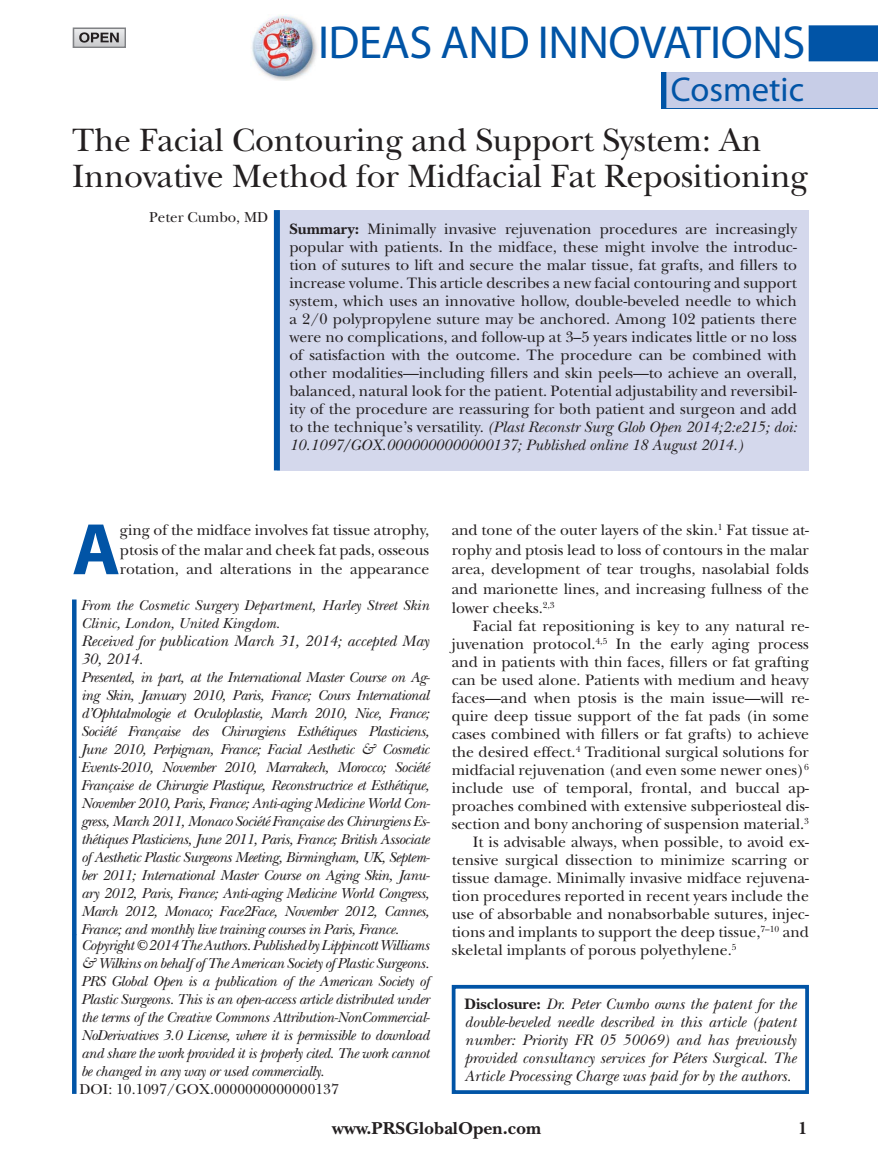
<style>
.page{position:relative;width:878px;height:1175px;background:#fff}
.page>*{position:absolute;margin:0;border:0;box-sizing:border-box;transform-origin:0 0}
.t1{font:700 73.65px "Myriad Pro";color:#0154a6}
.t2{font:46.5px "Myriad Pro";letter-spacing:-.01em;color:#0154a6}
.t3{font:34.5px "Myriad Pro";color:#0154a6}
.t4{font:33.75px/36px "New Baskerville";letter-spacing:-.005em;color:#231f20}
.t5{font:700 18px "New Baskerville";color:#231f20}
.t6{font:15.75px/18px "New Baskerville";color:#231f20;text-align:justify}
.t7{font:italic 15.75px/18px "New Baskerville";color:#231f20}
.t8{font:italic 15px/18px "New Baskerville";letter-spacing:-.025em;color:#231f20;text-align:justify}
.t9{font:italic 15px/18px "New Baskerville";color:#231f20}
.t10{font:15px "New Baskerville";color:#231f20}
.t11{font:9.15px "New Baskerville";color:#231f20}
.s1{font-weight:700}
.s2{font-style:italic}
.s3{font-weight:700;font-style:normal}
</style>
<div class="page">
<img style="left:252px;top:16px;width:65px;height:65px">
<div style="left:73px;top:28px;width:52px;height:20px;border:2px solid #808285"></div>
<svg style="left:79px;top:32px;width:40px;height:11px"></svg>
<hr style="left:72px;top:934px;width:4px;height:159px;background:#0154a6">
<hr style="left:72px;top:599px;width:4px;height:336px;background:#0154a6">
<div style="left:277px;top:210px;width:531px;height:260px;background:#d4d8ec"></div>
<div style="left:274px;top:210px;width:6px;height:260px;background:#0154a6"></div>
<div style="left:452px;top:985px;width:356px;height:109px;border:4px solid #0154a6"></div>
<div style="left:666px;top:72px;width:212px;height:36px;background:#c7cde7"></div>
<div style="left:808px;top:25px;width:69px;height:36px;background:#0154a6"></div>
<h2 class="t2" style="left:318px;top:14px;width:489px">IDEAS AND INNOVATIONS</h2>
<h3 class="t3" style="left:670px;top:68px;width:135px">COSMETIC</h3>
<h3 class="t4" style="left:72px;top:122px;width:737px">The Facial Contouring and Support System: An<br>Innovative Method for Midfacial Fat Repositioning</h3>
<p class="t10" style="left:149px;top:209px;width:121px">Peter Cumbo, MD</p>
<p class="t6" style="left:289px;top:220px;width:509px"><span class="s1">Summary:</span> Minimally invasive rejuvenation procedures are increasingly popular with patients. In the midface, these might involve the introduc&shy;tion of sutures to lift and secure the malar tissue, fat grafts, and fillers to increase volume. This article describes a new facial contouring and support system, which uses an innovative hollow, double-beveled needle to which a 2/0 polypropylene suture may be anchored. Among 102 patients there were no complications, and follow-up at 3–5 years indicates little or no loss of satisfaction with the outcome. The procedure can be combined with other modalities—including fillers and skin peels—to achieve an overall, balanced, natural look for the patient. Potential adjustability and reversibil&shy;ity of the procedure are reassuring for both patient and surgeon and add to the technique’s versatility. <span class="s2">(Plast Reconstr Surg Glob Open 2014;2:e215; doi:<br>10.1097/GOX.0000000000000137; Published online 18 August 2014.)</span></p>
<h1 class="t1" style="left:72px;top:501px;width:50px">A</h1>
<p class="t6" style="left:120px;top:520px;width:311px;line-height:19.5px">ging of the midface involves fat tissue atrophy, ptosis of the malar and cheek fat pads, osseous rotation, and alterations in the appearance</p>
<p class="t6" style="left:451px;top:520px;width:359px;line-height:19.5px">and tone of the outer layers of the skin.<sup>1</sup> Fat tissue at&shy;rophy and ptosis lead to loss of contours in the malar area, development of tear troughs, nasolabial folds and marionette lines, and increasing fullness of the lower cheeks.<sup>2,3</sup></p>
<p class="t6" style="left:472px;top:617px;width:337px">Facial fat repositioning is key to any natural re-</p>
<p class="t6" style="left:452px;top:635px;width:358px">juvenation protocol.<sup>4,5</sup> In the early aging process</p>
<p class="t6" style="left:452px;top:653px;width:359px">and in patients with thin faces, fillers or fat grafting</p>
<p class="t6" style="left:452px;top:671px;width:358px">can be used alone. Patients with medium and heavy</p>
<p class="t6" style="left:452px;top:689px;width:359px">faces—and when ptosis is the main issue—will re-</p>
<p class="t6" style="left:452px;top:707px;width:358px">quire deep tissue support of the fat pads (in some</p>
<p class="t6" style="left:452px;top:725px;width:359px">cases combined with fillers or fat grafts) to achieve</p>
<p class="t6" style="left:452px;top:743px;width:358px">the desired effect.<sup>4</sup> Traditional surgical solutions for</p>
<p class="t6" style="left:451px;top:761px;width:359px">midfacial rejuvenation (and even some newer ones)<sup>6</sup></p>
<p class="t6" style="left:451px;top:779px;width:359px">include use of temporal, frontal, and buccal ap-</p>
<p class="t6" style="left:451px;top:797px;width:358px">proaches combined with extensive subperiosteal dis-</p>
<p class="t6" style="left:451px;top:815px;width:359px">section and bony anchoring of suspension material.<sup>3</sup></p>
<p class="t6" style="left:472px;top:833px;width:338px">It is advisable always, when possible, to avoid ex-</p>
<p class="t6" style="left:452px;top:851px;width:358px">tensive surgical dissection to minimize scarring or</p>
<p class="t6" style="left:452px;top:869px;width:358px">tissue damage. Minimally invasive midface rejuvena-</p>
<p class="t6" style="left:452px;top:887px;width:358px">tion procedures reported in recent years include the</p>
<p class="t6" style="left:452px;top:905px;width:359px">use of absorbable and nonabsorbable sutures, injec-</p>
<p class="t6" style="left:452px;top:923px;width:358px">tions and implants to support the deep tissue,<sup>7–10</sup> and</p>
<p class="t6" style="left:451px;top:941px;width:282px">skeletal implants of porous polyethylene.</p>
<p class="t9" style="left:81px;top:596px;width:349px">From the Cosmetic Surgery Department, Harley Street Skin<br>Clinic, London, United Kingdom.</p>
<p class="t7" style="left:81px;top:631px;width:349px">Received for publication March 31, 2014; accepted May<br>30, 2014.</p>
<p class="t8" style="left:81px;top:668px;width:350px">Presented, in part, at the International Master Course on Ag&shy;ing Skin, January 2010, Paris, France; Cours International d’Ophtalmologie et Oculoplastie, March 2010, Nice, France; Société Française des Chirurgiens Esthétiques Plasticiens, June 2010, Perpignan, France; Facial Aesthetic &amp; Cosmetic Events-2010, November 2010, Marrakech, Morocco; Société Française de Chirurgie Plastique, Reconstructrice et Esthétique, November 2010, Paris, France; Anti-aging Medicine World Con&shy;gress, March 2011, Monaco Société Française des Chirurgiens Es&shy;thétiques Plasticiens, June 2011, Paris, France; British Associate of Aesthetic Plastic Surgeons Meeting, Birmingham, UK, Septem&shy;ber 2011; International Master Course on Aging Skin, Janu&shy;ary 2012, Paris, France; Anti-aging Medicine World Congress, March 2012, Monaco; Face2Face, November 2012, Cannes, France; and monthly live training courses in Paris, France.</p>
<p class="t8" style="left:81px;top:936px;width:349px">Copyright © 2014 The Authors. Published by Lippincott Williams</p>
<p class="t11" style="left:732px;top:941px;width:6px">5</p>
<p class="t8" style="left:81px;top:954px;width:350px">&amp; Wilkins on behalf of The American Society of Plastic Surgeons.<br>PRS Global Open is a publication of the American Society of Plastic Surgeons. This is an open-access article distributed under the terms of the Creative Commons Attribution-NonCommercial-NoDerivatives 3.0 License, where it is permissible to download and share the work provided it is properly cited. The work cannot be changed in any way or used commercially.</p>
<p class="t10" style="left:80px;top:1080px;width:261px">DOI: 10.1097/GOX.0000000000000137</p>
<p class="t7" style="left:464px;top:995px;width:333px;text-align:justify"><span class="s3">Disclosure:</span> Dr. Peter Cumbo owns the patent for the double-beveled needle described in this article (patent number: Priority FR 05 50069) and has previously provided consultancy services for Péters Surgical. The Article Processing Charge was paid for by the authors.</p>
<p class="t5" style="left:332px;top:1118px;width:210px">www.PRSGlobalOpen.com</p>
<p class="t5" style="left:798px;top:1118px;width:11px">1</p>
</div>
